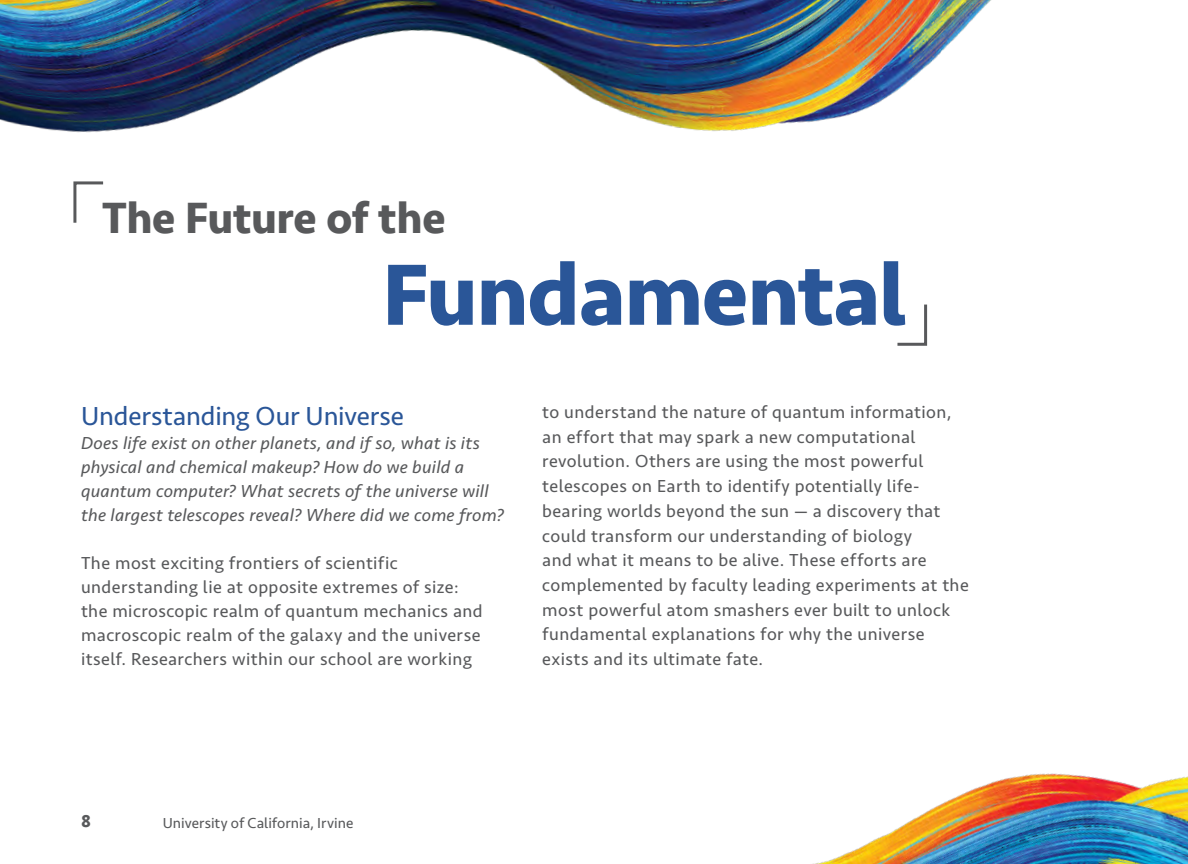
<style>
.page{position:relative;width:1188px;height:864px;background:#fff}
.page>*{position:absolute;margin:0;border:0;box-sizing:border-box;transform-origin:0 0}
.t1{font:700 90px "Seravek";letter-spacing:-.02em;color:#2a5698}
.t2{font:700 45px "Seravek";letter-spacing:-.01em;color:#58595b}
.t3{font:27px "Seravek Basic";letter-spacing:-.005em;color:#2a5698}
.t4{font:18px/24.8px "Seravek Basic";letter-spacing:.025em;color:#58595b}
.t5{font:italic 18px/24px "Seravek";letter-spacing:.01em;color:#58595b}
.t6{font:700 18px "Seravek";color:#58595b}
.t7{font:15px "Seravek";color:#58595b}
</style>
<div class="page">
<img style="left:813px;top:773px;width:375px;height:91px">
<img style="left:0;top:0;width:991px;height:346px">
<h2 class="t2" style="left:102px;top:182px;width:345px">The Future of the</h2>
<h1 class="t1" style="left:382px;top:223px;width:525px">Fundamental</h1>
<h3 class="t3" style="left:81px;top:399px;width:324px">Understanding Our Universe</h3>
<p class="t5" style="left:81px;top:431px;width:425px">Does life exist on other planets, and if so, what is its physical and chemical makeup? How do we build a quantum computer? What secrets of the universe will the largest telescopes reveal? Where did we come from?</p>
<p class="t4" style="left:81px;top:551px;width:403px;line-height:24px">The most exciting frontiers of scientific understanding lie at opposite extremes of size: the microscopic realm of quantum mechanics and macroscopic realm of the galaxy and the universe itself. Researchers within our school are working</p>
<p class="t4" style="left:542px;top:399px;width:428px">to understand the nature of quantum information, an effort that may spark a new computational revolution. Others are using the most powerful telescopes on Earth to identify potentially life&shy;bearing worlds beyond the sun — a discovery that could transform our understanding of biology<br>and what it means to be alive. These efforts are complemented by faculty leading experiments at the most powerful atom smashers ever built to unlock fundamental explanations for why the universe exists and its ultimate fate.</p>
<p class="t6" style="left:81px;top:806px;width:11px">8</p>
<p class="t7" style="left:163px;top:814px;width:192px">University of California, Irvine</p>
</div>
